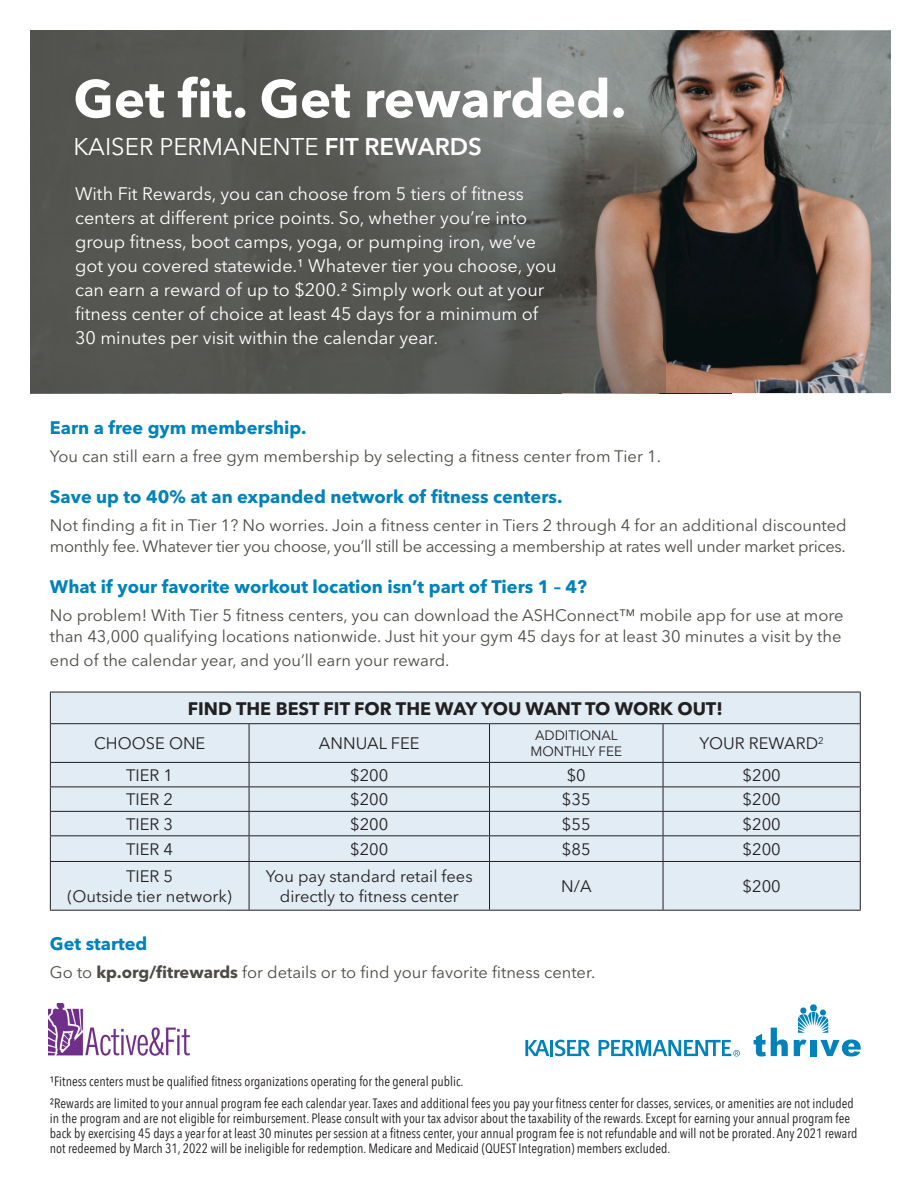
<style>
.page{position:relative;width:918px;height:1188px;background:#fff}
.page>*{position:absolute;margin:0;border:0;box-sizing:border-box;transform-origin:0 0}
.t1{font:700 52.5px "Avenir Next LT Pro";color:#fff}
.t2{font:24px "Avenir Next LT Pro";color:#fff}
.t3{font:18px/24px "Avenir Next LT Pro";color:#fff}
.t4{font:700 18px "Avenir Next LT Pro";color:#0082bb}
.t5{font:700 18px "Avenir Next LT Pro";color:#231f20}
.t6{font:16.5px/21px "Avenir Next LT Pro";color:#4c4b46}
.t7{font:16.5px/21px "Avenir Next LT Pro";letter-spacing:-.02em;color:#4c4b46}
.t8{font:16.5px/19.5px "Avenir Next LT Pro";color:#231f20;text-align:center}
.t9{font:13.5px/15px "Avenir Next Condensed";color:#231f20}
.t10{font:13.5px/16.5px "Avenir Next LT Pro";color:#231f20;text-align:center}
.s1{font-weight:600}
.s2{font-weight:700}
</style>
<div class="page">
<img style="left:666px;top:30px;width:225px;height:363px">
<svg style="left:30px;top:30px;width:636px;height:363px;background:#60605b"></svg>
<div style="left:51px;top:693px;width:809px;height:217px;background:#e1ecf5"></div>
<hr style="left:50px;top:692px;width:199px;height:1px;background:#231f20">
<hr style="left:50px;top:692px;width:1px;height:31px;background:#231f20">
<hr style="left:249px;top:692px;width:241px;height:1px;background:#231f20">
<hr style="left:490px;top:692px;width:173px;height:1px;background:#231f20">
<hr style="left:663px;top:692px;width:198px;height:1px;background:#231f20">
<hr style="left:860px;top:692px;width:1px;height:31px;background:#231f20">
<hr style="left:50px;top:723px;width:199px;height:1px;background:#231f20">
<hr style="left:50px;top:724px;width:1px;height:38px;background:#231f20">
<hr style="left:249px;top:723px;width:241px;height:1px;background:#231f20">
<hr style="left:249px;top:724px;width:1px;height:38px;background:#231f20">
<hr style="left:490px;top:723px;width:173px;height:1px;background:#231f20">
<hr style="left:489px;top:724px;width:1px;height:38px;background:#231f20">
<hr style="left:663px;top:723px;width:198px;height:1px;background:#231f20">
<hr style="left:663px;top:724px;width:1px;height:38px;background:#231f20">
<hr style="left:860px;top:724px;width:1px;height:38px;background:#231f20">
<hr style="left:50px;top:762px;width:199px;height:1px;background:#231f20">
<hr style="left:249px;top:762px;width:241px;height:1px;background:#231f20">
<hr style="left:490px;top:762px;width:173px;height:1px;background:#231f20">
<hr style="left:663px;top:762px;width:198px;height:1px;background:#231f20">
<hr style="left:50px;top:787px;width:199px;height:1px;background:#231f20">
<hr style="left:249px;top:787px;width:241px;height:1px;background:#231f20">
<hr style="left:490px;top:787px;width:173px;height:1px;background:#231f20">
<hr style="left:663px;top:787px;width:198px;height:1px;background:#231f20">
<hr style="left:50px;top:811px;width:199px;height:1px;background:#231f20">
<hr style="left:249px;top:811px;width:241px;height:1px;background:#231f20">
<hr style="left:490px;top:811px;width:173px;height:1px;background:#231f20">
<hr style="left:663px;top:811px;width:198px;height:1px;background:#231f20">
<hr style="left:50px;top:835px;width:199px;height:1px;background:#231f20">
<svg style="left:50px;top:763px;width:1px;height:98px"></svg>
<hr style="left:249px;top:835px;width:241px;height:1px;background:#231f20">
<svg style="left:249px;top:763px;width:1px;height:98px"></svg>
<hr style="left:490px;top:835px;width:173px;height:1px;background:#231f20">
<svg style="left:489px;top:763px;width:1px;height:98px"></svg>
<hr style="left:663px;top:835px;width:198px;height:1px;background:#231f20">
<svg style="left:663px;top:763px;width:1px;height:98px"></svg>
<svg style="left:860px;top:763px;width:1px;height:98px"></svg>
<hr style="left:50px;top:861px;width:199px;height:1px;background:#231f20">
<hr style="left:50px;top:862px;width:1px;height:48px;background:#231f20">
<hr style="left:249px;top:861px;width:241px;height:1px;background:#231f20">
<hr style="left:249px;top:862px;width:1px;height:48px;background:#231f20">
<hr style="left:490px;top:861px;width:173px;height:1px;background:#231f20">
<hr style="left:489px;top:862px;width:1px;height:48px;background:#231f20">
<hr style="left:663px;top:861px;width:198px;height:1px;background:#231f20">
<hr style="left:663px;top:862px;width:1px;height:48px;background:#231f20">
<hr style="left:860px;top:862px;width:1px;height:48px;background:#231f20">
<hr style="left:50px;top:910px;width:199px;height:1px;background:#231f20">
<hr style="left:249px;top:910px;width:241px;height:1px;background:#231f20">
<hr style="left:490px;top:910px;width:173px;height:1px;background:#231f20">
<hr style="left:663px;top:910px;width:198px;height:1px;background:#231f20">
<img style="left:49px;top:1003px;width:141px;height:53px">
<svg style="left:754px;top:1028px;width:34px;height:28px"></svg>
<svg style="left:794px;top:1040px;width:13px;height:16px"></svg>
<div style="left:810px;top:1040px;width:6px;height:16px;background:#0082bb"></div>
<svg style="left:820px;top:1040px;width:41px;height:16px"></svg>
<svg style="left:798px;top:1007px;width:30px;height:26px"></svg>
<div style="left:810px;top:1004px;width:7px;height:7px;background:#0082bb;border-radius:50%"></div>
<hr style="left:550px;top:1040px;width:3px;height:16px;background:#0082bb">
<svg style="left:525px;top:1040px;width:24px;height:16px"></svg>
<svg style="left:555px;top:1040px;width:35px;height:16px"></svg>
<svg style="left:599px;top:1040px;width:141px;height:17px"></svg>
<p class="t1" style="left:74px;top:67px;width:554px">Get fit. Get rewarded.</p>
<p class="t2" style="left:74px;top:132px;width:410px">KAISER PERMANENTE <span class="s1">FIT REWARDS</span></p>
<p class="t3" style="left:75px;top:182px;width:483px">With Fit Rewards, you can choose from 5 tiers of fitness centers at different price points. So, whether you’re into group fitness, boot camps, yoga, or pumping iron, we’ve got you covered statewide.¹ Whatever tier you choose, you can earn a reward of up to $200.² Simply work out at your fitness center of choice at least 45 days for a minimum of 30 minutes per visit within the calendar year.</p>
<p class="t4" style="left:50px;top:417px;width:258px">Earn a free gym membership.</p>
<p class="t6" style="left:50px;top:445px;width:613px">You can still earn a free gym membership by selecting a fitness center from Tier 1.</p>
<p class="t4" style="left:50px;top:486px;width:514px">Save up to 40% at an expanded network of fitness centers.</p>
<p class="t7" style="left:50px;top:514px;width:798px">Not finding a fit in Tier 1? No worries. Join a fitness center in Tiers 2 through 4 for an additional discounted monthly fee. Whatever tier you choose, you’ll still be accessing a membership at rates well under market prices.</p>
<p class="t4" style="left:50px;top:576px;width:539px">What if your favorite workout location isn’t part of Tiers 1 – 4?</p>
<p class="t6" style="left:50px;top:604px;width:795px">No problem! With Tier 5 fitness centers, you can download the ASHConnect™ mobile app for use at more than 43,000 qualifying locations nationwide. Just hit your gym 45 days for at least 30 minutes a visit by the</p>
<p class="t6" style="left:50px;top:649px;width:401px">end of the calendar year, and you’ll earn your reward.</p>
<p class="t5" style="left:188px;top:697px;width:537px">FIND THE BEST FIT FOR THE WAY YOU WANT TO WORK OUT!</p>
<p class="t8" style="left:94px;top:734px;width:113px">CHOOSE ONE</p>
<p class="t8" style="left:319px;top:734px;width:102px">ANNUAL FEE</p>
<p class="t10" style="left:531px;top:727px;width:93px">ADDITIONAL<br>MONTHLY FEE</p>
<p class="t8" style="left:700px;top:734px;width:126px">YOUR REWARD<sup>2</sup></p>
<p class="t8" style="left:126px;top:765px;width:49px">TIER 1</p>
<p class="t8" style="left:350px;top:765px;width:40px">$200</p>
<p class="t8" style="left:567px;top:765px;width:21px">$0</p>
<p class="t8" style="left:743px;top:765px;width:40px">$200</p>
<p class="t8" style="left:126px;top:790px;width:49px">TIER 2</p>
<p class="t8" style="left:350px;top:790px;width:40px">$200</p>
<p class="t8" style="left:562px;top:790px;width:30px">$35</p>
<p class="t8" style="left:743px;top:790px;width:40px">$200</p>
<p class="t8" style="left:126px;top:814px;width:49px">TIER 3</p>
<p class="t8" style="left:350px;top:814px;width:40px">$200</p>
<p class="t8" style="left:562px;top:814px;width:30px">$55</p>
<p class="t8" style="left:743px;top:814px;width:40px">$200</p>
<p class="t8" style="left:126px;top:839px;width:49px">TIER 4</p>
<p class="t8" style="left:350px;top:839px;width:40px">$200</p>
<p class="t8" style="left:562px;top:839px;width:30px">$85</p>
<p class="t8" style="left:743px;top:839px;width:40px">$200</p>
<p class="t8" style="left:126px;top:867px;width:49px">TIER 5</p>
<p class="t8" style="left:68px;top:886px;width:166px">(Outside tier network)</p>
<p class="t8" style="left:266px;top:867px;width:208px">You pay standard retail fees directly to fitness center</p>
<p class="t8" style="left:561px;top:877px;width:32px">N/A</p>
<p class="t8" style="left:743px;top:877px;width:40px">$200</p>
<p class="t4" style="left:50px;top:933px;width:99px">Get started</p>
<p class="t6" style="left:50px;top:962px;width:547px">Go to <span class="s2">kp.org/fitrewards</span> for details or to find your favorite fitness center.</p>
<p class="t9" style="left:50px;top:1073px;width:415px">¹Fitness centers must be qualified fitness organizations operating for the general public.</p>
<p class="t9" style="left:50px;top:1095px;width:809px">²Rewards are limited to your annual program fee each calendar year. Taxes and additional fees you pay your fitness center for classes, services, or amenities are not included in the program and are not eligible for reimbursement. Please consult with your tax advisor about the taxability of the rewards. Except for earning your annual program fee back by exercising 45 days a year for at least 30 minutes per session at a fitness center, your annual program fee is not refundable and will not be prorated. Any 2021 reward not redeemed by March 31, 2022 will be ineligible for redemption. Medicare and Medicaid (QUEST Integration) members excluded.</p>
</div>
